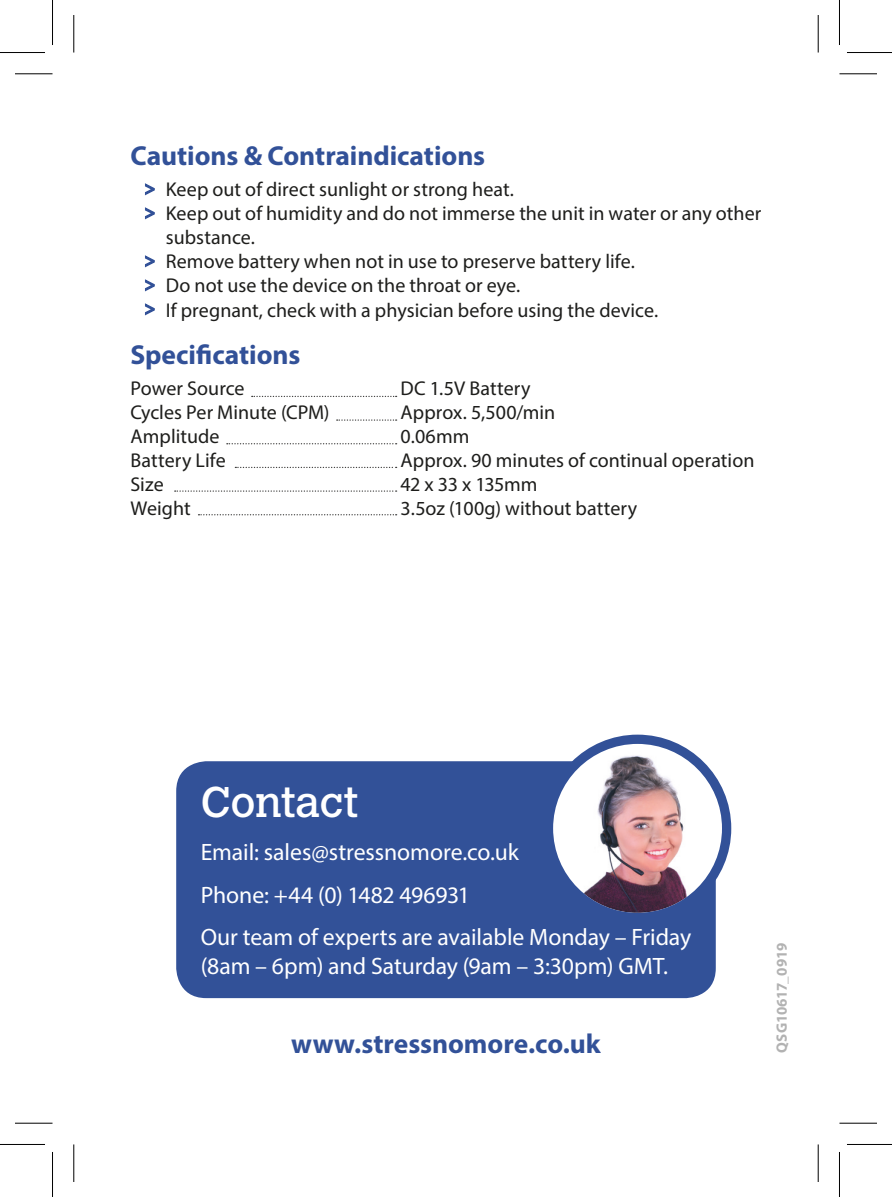
<style>
.page{position:relative;width:892px;height:1197px;background:#fff}
.page>*{position:absolute;margin:0;border:0;box-sizing:border-box;transform-origin:0 0}
.t1{font:42.5px "Calvert MT Std";letter-spacing:-.005em;color:#fff}
.t2{font:700 27.5px "Myriad Pro";letter-spacing:-.005em;color:#325198}
.t3{font:23.75px/42.8px "Myriad Pro";letter-spacing:-.005em;color:#fff}
.t4{font:20px "Myriad Pro";color:#1d1d1b}
.t5{font:20px "Myriad Pro";letter-spacing:-.02em;color:#1d1d1b}
.t6{font:700 15px "Myriad Pro";letter-spacing:-.02em;color:#b2b2b2}
.s1{font-size:17.5px;color:#325198}
</style>
<div class="page">
<div style="left:176px;top:761px;width:539px;height:237px;background:#325198;border-radius:30px"></div>
<svg style="left:145px;top:183px;width:10px;height:13px"></svg>
<svg style="left:145px;top:207px;width:10px;height:13px"></svg>
<svg style="left:145px;top:255px;width:10px;height:13px"></svg>
<svg style="left:145px;top:279px;width:10px;height:13px"></svg>
<svg style="left:145px;top:303px;width:10px;height:13px"></svg>
<svg style="left:252px;top:396px;width:144px;height:1px"></svg>
<svg style="left:337px;top:419px;width:59px;height:1px"></svg>
<svg style="left:227px;top:443px;width:169px;height:1px"></svg>
<svg style="left:235px;top:467px;width:161px;height:1px"></svg>
<svg style="left:175px;top:490px;width:221px;height:1px"></svg>
<svg style="left:198px;top:514px;width:198px;height:1px"></svg>
<svg style="left:548px;top:739px;width:178px;height:178px"></svg>
<img style="left:553px;top:751px;width:162px;height:161px">
<div style="left:544px;top:734px;width:187px;height:188px;border:9px solid #325198;border-radius:50%"></div>
<hr style="left:15px;top:73px;width:37px;height:1px;background:#000">
<hr style="left:839px;top:73px;width:38px;height:1px;background:#000">
<hr style="left:15px;top:1122px;width:37px;height:1px;background:#000">
<hr style="left:839px;top:1122px;width:38px;height:1px;background:#000">
<hr style="left:73px;top:15px;width:1px;height:37px;background:#000">
<hr style="left:73px;top:1144px;width:1px;height:37px;background:#000">
<hr style="left:817px;top:15px;width:1px;height:37px;background:#000">
<hr style="left:817px;top:1144px;width:1px;height:37px;background:#000">
<hr style="left:0;top:52px;width:45px;height:1px;background:#000">
<hr style="left:847px;top:52px;width:45px;height:1px;background:#000">
<hr style="left:0;top:1143px;width:45px;height:1px;background:#000">
<hr style="left:847px;top:1143px;width:45px;height:1px;background:#000">
<hr style="left:52px;top:0;width:1px;height:45px;background:#000">
<hr style="left:52px;top:1151px;width:1px;height:45px;background:#000">
<hr style="left:839px;top:0;width:1px;height:45px;background:#000">
<hr style="left:839px;top:1151px;width:1px;height:45px;background:#000">
<h2 class="t2" style="left:130px;top:138px;width:356px">Cautions &amp; Contraindications</h2>
<p class="t4" style="left:145px;top:177px;width:371px"><span class="s1">&gt;</span> Keep out of direct sunlight or strong heat.</p>
<p class="t4" style="left:145px;top:201px;width:618px"><span class="s1">&gt;</span> Keep out of humidity and do not immerse the unit in water or any other</p>
<p class="t4" style="left:166px;top:225px;width:91px">substance.</p>
<p class="t4" style="left:145px;top:249px;width:492px"><span class="s1">&gt;</span> Remove battery when not in use to preserve battery life.</p>
<p class="t4" style="left:145px;top:273px;width:377px"><span class="s1">&gt;</span> Do not use the device on the throat or eye.</p>
<p class="t4" style="left:145px;top:297px;width:515px"><span class="s1">&gt;</span> If pregnant, check with a physician before using the device.</p>
<h2 class="t2" style="left:130px;top:336px;width:171px">Specifications</h2>
<p class="t4" style="left:130px;top:376px;width:116px">Power Source</p>
<p class="t4" style="left:400px;top:376px;width:131px">DC 1.5V Battery</p>
<p class="t4" style="left:130px;top:400px;width:201px">Cycles Per Minute (CPM)</p>
<p class="t4" style="left:400px;top:400px;width:156px">Approx. 5,500/min</p>
<p class="t4" style="left:130px;top:424px;width:91px">Amplitude</p>
<p class="t4" style="left:400px;top:424px;width:70px">0.06mm</p>
<p class="t4" style="left:130px;top:448px;width:97px">Battery Life</p>
<p class="t4" style="left:400px;top:448px;width:355px">Approx. 90 minutes of continual operation</p>
<p class="t4" style="left:130px;top:472px;width:35px">Size</p>
<p class="t5" style="left:400px;top:472px;width:138px">42 x 33 x 135mm</p>
<p class="t4" style="left:130px;top:496px;width:62px">Weight</p>
<p class="t4" style="left:400px;top:496px;width:238px">3.5oz (100g) without battery</p>
<h1 class="t1" style="left:201px;top:777px;width:158px">Contact</h1>
<p class="t3" style="left:201px;top:830px;width:492px">Email: sales@stressnomore.co.uk<br>Phone: +44 (0) 1482 496931<br>Our team of experts are available Monday – Friday</p>
<p class="t3" style="left:201px;top:944px;width:469px">(8am – 6pm) and Saturday (9am – 3:30pm) GMT.</p>
<h2 class="t2" style="left:291px;top:1025px;width:311px">www.stressnomore.co.uk</h2>
<p class="t6" style="left:772px;top:1052px;width:111px;rotate:-90deg">QSG10617_0919</p>
</div>
